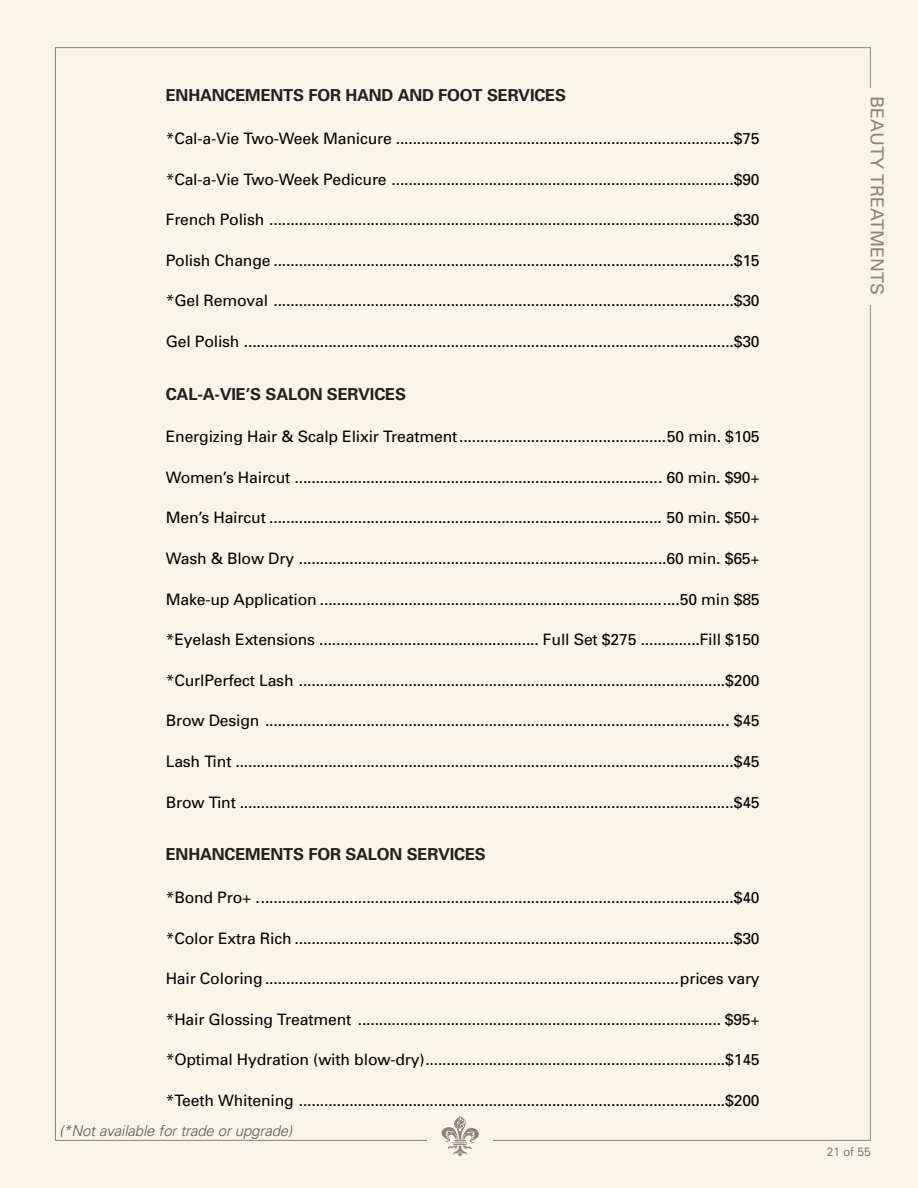
<style>
.page{position:relative;width:918px;height:1188px;background:#fbf4e9}
.page>*{position:absolute;margin:0;border:0;box-sizing:border-box;transform-origin:0 0}
.Side_Title{font:18px "Univers";color:#8e837a}
._1_Title{font:700 16.5px "Univers";letter-spacing:-.01em;color:#231f20}
.Price_Central_TAB{font:15.75px "Univers";letter-spacing:-.01em;color:#000}
.Not_available{font:italic 300 15px "Univers";letter-spacing:-.01em;color:#57585a}
.t1{font:300 12px "Univers";color:#57585a}
</style>
<div class="page">
<svg style="left:441px;top:1115px;width:38px;height:42px"></svg>
<p class="_1_Title" style="left:166px;top:85px;width:402px">ENHANCEMENTS FOR HAND AND FOOT SERVICES</p>
<p class="Price_Central_TAB" style="left:166px;top:129px;width:596px">*Cal-a-Vie Two-Week Manicure ................................................................................$75</p>
<p class="Price_Central_TAB" style="left:166px;top:169px;width:596px">*Cal-a-Vie Two-Week Pedicure .................................................................................$90</p>
<p class="Price_Central_TAB" style="left:166px;top:210px;width:596px">French Polish ..............................................................................................................$30</p>
<p class="Price_Central_TAB" style="left:166px;top:250px;width:596px">Polish Change .............................................................................................................$15</p>
<p class="Price_Central_TAB" style="left:166px;top:291px;width:596px">*Gel Removal .............................................................................................................$30</p>
<p class="Price_Central_TAB" style="left:166px;top:332px;width:596px">Gel Polish ....................................................................................................................$30</p>
<p class="_1_Title" style="left:166px;top:383px;width:242px">CAL-A-VIE’S SALON SERVICES</p>
<p class="Price_Central_TAB" style="left:166px;top:427px;width:596px">Energizing Hair &amp; Scalp Elixir Treatment.................................................50 min. $105</p>
<p class="Price_Central_TAB" style="left:166px;top:468px;width:596px">Women’s Haircut ....................................................................................... 60 min. $90+</p>
<p class="Price_Central_TAB" style="left:166px;top:508px;width:596px">Men’s Haircut ............................................................................................. 50 min. $50+</p>
<p class="Price_Central_TAB" style="left:166px;top:549px;width:596px">Wash &amp; Blow Dry .......................................................................................60 min. $65+</p>
<p class="Price_Central_TAB" style="left:166px;top:589px;width:596px">Make-up Application .....................................................................................50 min $85</p>
<p class="Price_Central_TAB" style="left:166px;top:630px;width:596px">*Eyelash Extensions .................................................... Full Set $275 ..............Fill $150</p>
<p class="Price_Central_TAB" style="left:166px;top:670px;width:596px">*CurlPerfect Lash .....................................................................................................$200</p>
<p class="Price_Central_TAB" style="left:166px;top:711px;width:596px">Brow Design .............................................................................................................. $45</p>
<p class="Price_Central_TAB" style="left:166px;top:752px;width:596px">Lash Tint ......................................................................................................................$45</p>
<p class="Price_Central_TAB" style="left:166px;top:792px;width:596px">Brow Tint .....................................................................................................................$45</p>
<p class="_1_Title" style="left:166px;top:844px;width:322px">ENHANCEMENTS FOR SALON SERVICES</p>
<p class="Price_Central_TAB" style="left:166px;top:888px;width:596px">*Bond Pro+ .................................................................................................................$40</p>
<p class="Price_Central_TAB" style="left:166px;top:928px;width:596px">*Color Extra Rich ........................................................................................................$30</p>
<p class="Price_Central_TAB" style="left:166px;top:969px;width:596px">Hair Coloring ..................................................................................................prices vary</p>
<p class="Price_Central_TAB" style="left:166px;top:1009px;width:596px">*Hair Glossing Treatment ...................................................................................... $95+</p>
<p class="Price_Central_TAB" style="left:166px;top:1050px;width:596px">*Optimal Hydration (with blow-dry).......................................................................$145</p>
<p class="Price_Central_TAB" style="left:166px;top:1091px;width:596px">*Teeth Whitening .....................................................................................................$200</p>
<p class="Not_available" style="left:59px;top:1122px;width:234px">(*Not available for trade or upgrade)</p>
<p class="Side_Title" style="left:888px;top:96px;width:201px;rotate:90deg">BEAUTY TREATMENTS</p>
<p class="t1" style="left:827px;top:1145px;width:46px">21 of 55</p>
</div>
